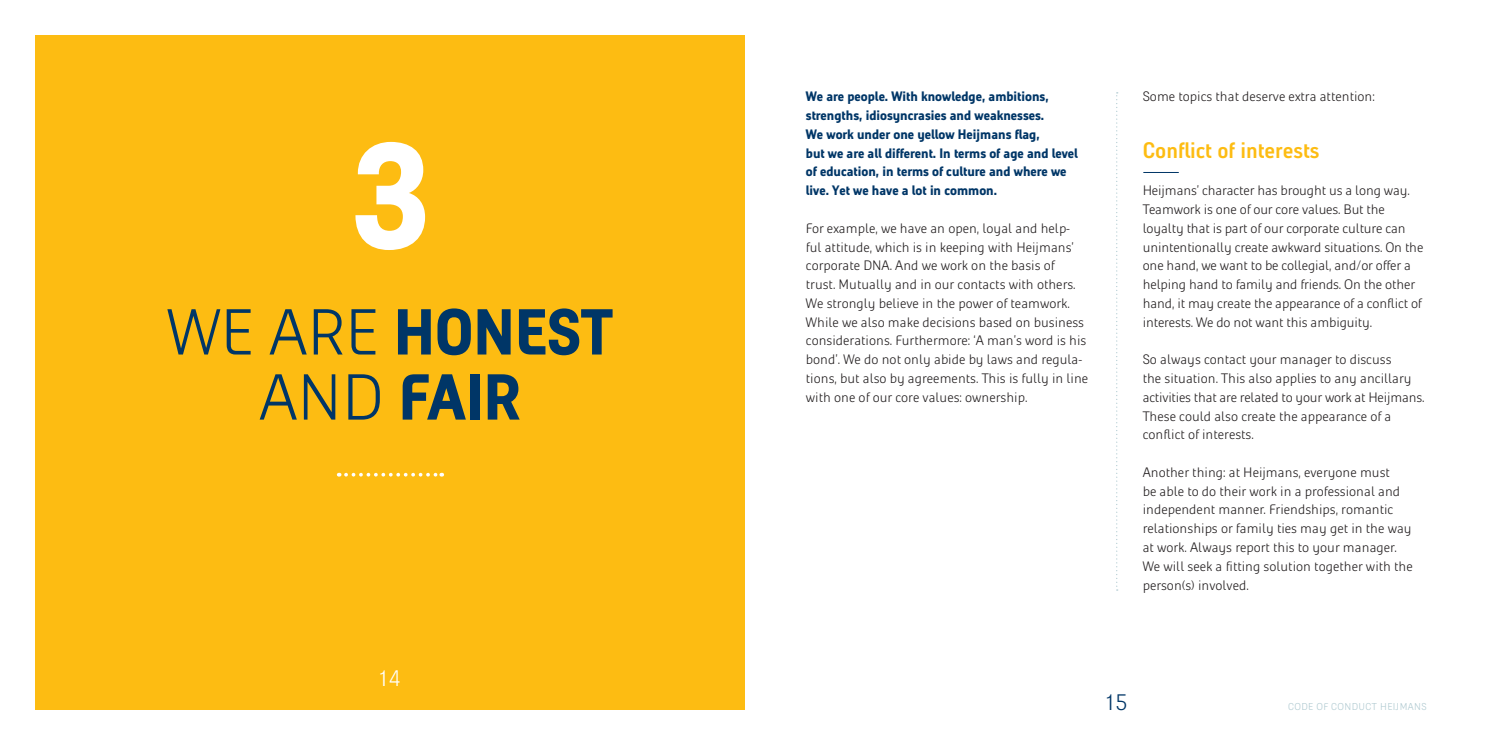
<style>
.page{position:relative;width:1489px;height:745px;background:#fff}
.page>*{position:absolute;margin:0;border:0;box-sizing:border-box;transform-origin:0 0}
.Titel_2{font:900 65px "Heijmans Con";color:#003667}
.Tussenkop{font:700 22.5px "Heijmans Con";color:#fdbc12}
.Titel_2-2{font:300 22.5px "Heijmans";color:#003667}
.Titel_2-3{font:300 22.5px "Heijmans";color:#fff}
.Platte_tekst{font:300 13.75px/18.8px "Heijmans";color:#231f20}
.Intro{font:900 13.75px/18.8px "Heijmans Con";color:#003667}
.Titel_2-4{font:300 10px "Heijmans";letter-spacing:.04em;color:#b0cad1}
.s1{font-family:"Heijmans";font-weight:300}
</style>
<div class="page">
<div style="left:35px;top:35px;width:709px;height:674px;background:#fdbc12"></div>
<svg style="left:1116px;top:92px;width:1px;height:498px"></svg>
<svg style="left:355px;top:142px;width:70px;height:108px"></svg>
<svg style="left:346px;top:472px;width:96px;height:4px"></svg>
<hr style="left:1143px;top:172px;width:35px;height:1px;background:#003667">
<p class="Titel_2" style="left:167px;top:293px;width:446px"><span class="s1">WE ARE</span> HONEST</p>
<p class="Titel_2" style="left:259px;top:358px;width:263px"><span class="s1">AND</span> FAIR</p>
<p class="Titel_2-3" style="left:379px;top:664px;width:24px">14</p>
<p class="Intro" style="left:805px;top:87px;width:244px">We are people. With knowledge, ambitions, strengths, idiosyncrasies and weaknesses.</p>
<p class="Intro" style="left:805px;top:125px;width:235px">We work under one yellow Heijmans flag,</p>
<p class="Intro" style="left:805px;top:143px;width:273px">but we are all different. In terms of age and level of education, in terms of culture and where we live. Yet we have a lot in common.</p>
<p class="Platte_tekst" style="left:805px;top:218px;width:284px">For example, we have an open, loyal and help&shy;ful attitude, which is in keeping with Heijmans’ corporate DNA. And we work on the basis of<br>trust. Mutually and in our contacts with others.<br>We strongly believe in the power of teamwork.<br>While we also make decisions based on business considerations. Furthermore: ‘A man’s word is his bond’. We do not only abide by laws and regula&shy;tions, but also by agreements. This is fully in line with one of our core values: ownership.</p>
<p class="Platte_tekst" style="left:1142px;top:87px;width:234px">Some topics that deserve extra attention:</p>
<p class="Tussenkop" style="left:1142px;top:137px;width:178px">Conflict of interests</p>
<p class="Platte_tekst" style="left:1142px;top:181px;width:282px">Heijmans’ character has brought us a long way.<br>Teamwork is one of our core values. But the loyalty that is part of our corporate culture can unintentionally create awkward situations. On the one hand, we want to be collegial, and/or offer a helping hand to family and friends. On the other hand, it may create the appearance of a conflict of interests. We do not want this ambiguity.</p>
<p class="Platte_tekst" style="left:1142px;top:350px;width:250px">So always contact your manager to discuss</p>
<p class="Platte_tekst" style="left:1142px;top:368px;width:270px">the situation. This also applies to any ancillary</p>
<p class="Platte_tekst" style="left:1142px;top:387px;width:283px">activities that are related to your work at Heijmans.</p>
<p class="Platte_tekst" style="left:1142px;top:406px;width:250px">These could also create the appearance of a</p>
<p class="Platte_tekst" style="left:1142px;top:425px;width:113px">conflict of interests.</p>
<p class="Platte_tekst" style="left:1142px;top:462px;width:272px">Another thing: at Heijmans, everyone must<br>be able to do their work in a professional and independent manner. Friendships, romantic relationships or family ties may get in the way at work. Always report this to your manager.<br>We will seek a fitting solution together with the person(s) involved.</p>
<p class="Titel_2-2" style="left:1105px;top:688px;width:24px">15</p>
<p class="Titel_2-4" style="left:1287px;top:699px;width:140px">CODE OF CONDUCT HEIJMANS</p>
</div>
